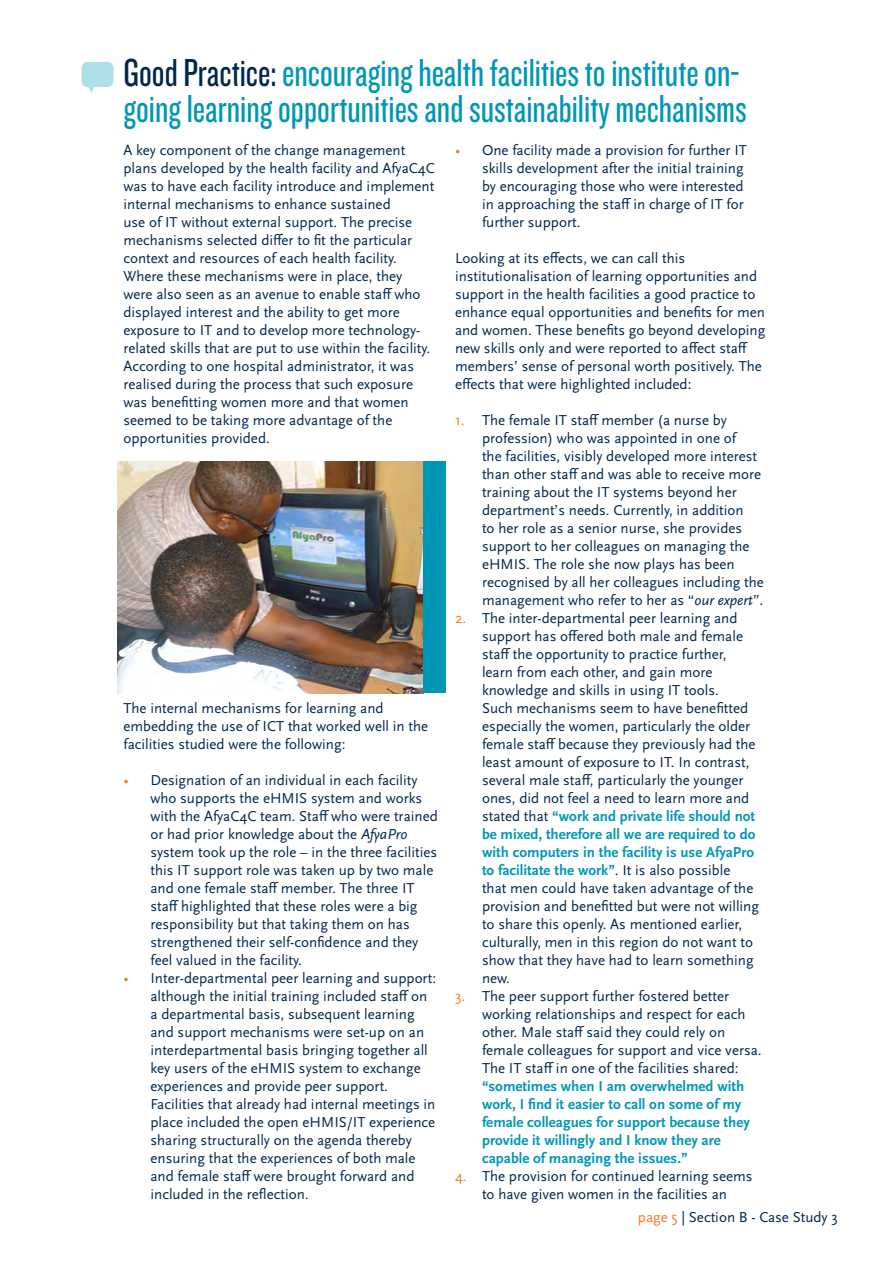
<style>
.page{position:relative;width:893px;height:1263px;background:#fff}
.page>*{position:absolute;margin:0;border:0;box-sizing:border-box;transform-origin:0 0}
.t1{font:40.5px/36px "Knockout 28 Junior Feathrwt";color:#0097b6}
.t2{font:15px/18px "Scala Sans OT";color:#00274d}
.t3{font:700 15px/18px "Scala Sans OT";color:#0097b6}
.s1{color:#00274d}
.s2{color:#f47b20}
.s3{font-style:italic}
.s4{font-weight:700;color:#0097b6}
</style>
<div class="page">
<img style="left:117px;top:462px;width:307px;height:231px">
<div style="left:424px;top:462px;width:22px;height:231px;background:#0097b6"></div>
<svg style="left:82px;top:62px;width:32px;height:31px"></svg>
<h1 class="t1" style="left:123px;top:54px;width:625px"><span class="s1">Good Practice:</span> encouraging health facilities to institute on&shy;going learning opportunities and sustainability mechanisms</h1>
<p class="t2" style="left:123px;top:141px;width:313px">A key component of the change management plans developed by the health facility and AfyaC4C was to have each facility introduce and implement internal mechanisms to enhance sustained<br>use of IT without external support. The precise mechanisms selected differ to fit the particular context and resources of each health facility.<br>Where these mechanisms were in place, they were also seen as an avenue to enable staff who displayed interest and the ability to get more exposure to IT and to develop more technology&shy;related skills that are put to use within the facility.<br>According to one hospital administrator, it was realised during the process that such exposure was benefitting women more and that women seemed to be taking more advantage of the opportunities provided.</p>
<p class="t2" style="left:482px;top:141px;width:266px;text-indent:-27px"><span class="s2">•</span> One facility made a provision for further IT skills development after the initial training by encouraging those who were interested in approaching the staff in charge of IT for further support.</p>
<p class="t2" style="left:455px;top:249px;width:312px">Looking at its effects, we can call this institutionalisation of learning opportunities and support in the health facilities a good practice to enhance equal opportunities and benefits for men and women. These benefits go beyond developing new skills only and were reported to affect staff members’ sense of personal worth positively. The effects that were highlighted included:</p>
<p class="t2" style="left:482px;top:411px;width:283px;text-indent:-27px"><span class="s2">1.</span> The female IT staff member (a nurse by profession) who was appointed in one of<br>the facilities, visibly developed more interest than other staff and was able to receive more training about the IT systems beyond her department’s needs. Currently, in addition<br>to her role as a senior nurse, she provides support to her colleagues on managing the eHMIS. The role she now plays has been recognised by all her colleagues including the management who refer to her as “<span class="s3">our expert</span>”.</p>
<p class="t2" style="left:482px;top:609px;width:279px;text-indent:-27px"><span class="s2">2.</span> The inter-departmental peer learning and support has offered both male and female staff the opportunity to practice further, learn from each other, and gain more knowledge and skills in using IT tools.<br>Such mechanisms seem to have benefitted especially the women, particularly the older female staff because they previously had the least amount of exposure to IT. In contrast, several male staff, particularly the younger ones, did not feel a need to learn more and stated that <span class="s4">“work and private life should not be mixed, therefore all we are required to do with computers in the facility is use AfyaPro to facilitate the work”</span>. It is also possible<br>that men could have taken advantage of the provision and benefitted but were not willing to share this openly. As mentioned earlier, culturally, men in this region do not want to show that they have had to learn something new.</p>
<p class="t2" style="left:482px;top:987px;width:281px;text-indent:-27px"><span class="s2">3.</span> The peer support further fostered better working relationships and respect for each other. Male staff said they could rely on female colleagues for support and vice versa.<br>The IT staff in one of the facilities shared:</p>
<p class="t3" style="left:482px;top:1077px;width:269px">“sometimes when I am overwhelmed with work, I find it easier to call on some of my female colleagues for support because they provide it willingly and I know they are capable of managing the issues.”</p>
<p class="t2" style="left:455px;top:1167px;width:299px;text-align:center"><span class="s2">4.</span> The provision for continued learning seems to have given women in the facilities an</p>
<p class="t2" style="left:123px;top:699px;width:306px">The internal mechanisms for learning and embedding the use of ICT that worked well in the facilities studied were the following:</p>
<p class="t2" style="left:150px;top:771px;width:289px;text-indent:-27px"><span class="s2">•</span> Designation of an individual in each facility who supports the eHMIS system and works with the AfyaC4C team. Staff who were trained or had prior knowledge about the <span class="s3">AfyaPro </span>system took up the role – in the three facilities this IT support role was taken up by two male and one female staff member. The three IT staff highlighted that these roles were a big responsibility but that taking them on has strengthened their self-confidence and they feel valued in the facility.</p>
<p class="t2" style="left:150px;top:969px;width:287px;text-indent:-27px"><span class="s2">•</span> Inter-departmental peer learning and support: although the initial training included staff on a departmental basis, subsequent learning and support mechanisms were set-up on an interdepartmental basis bringing together all key users of the eHMIS system to exchange experiences and provide peer support.<br>Facilities that already had internal meetings in place included the open eHMIS/IT experience sharing structurally on the agenda thereby ensuring that the experiences of both male and female staff were brought forward and included in the reflection.</p>
<p class="t2" style="left:638px;top:1208px;width:201px"><span class="s2">page 5</span> | Section B - Case Study 3</p>
</div>
